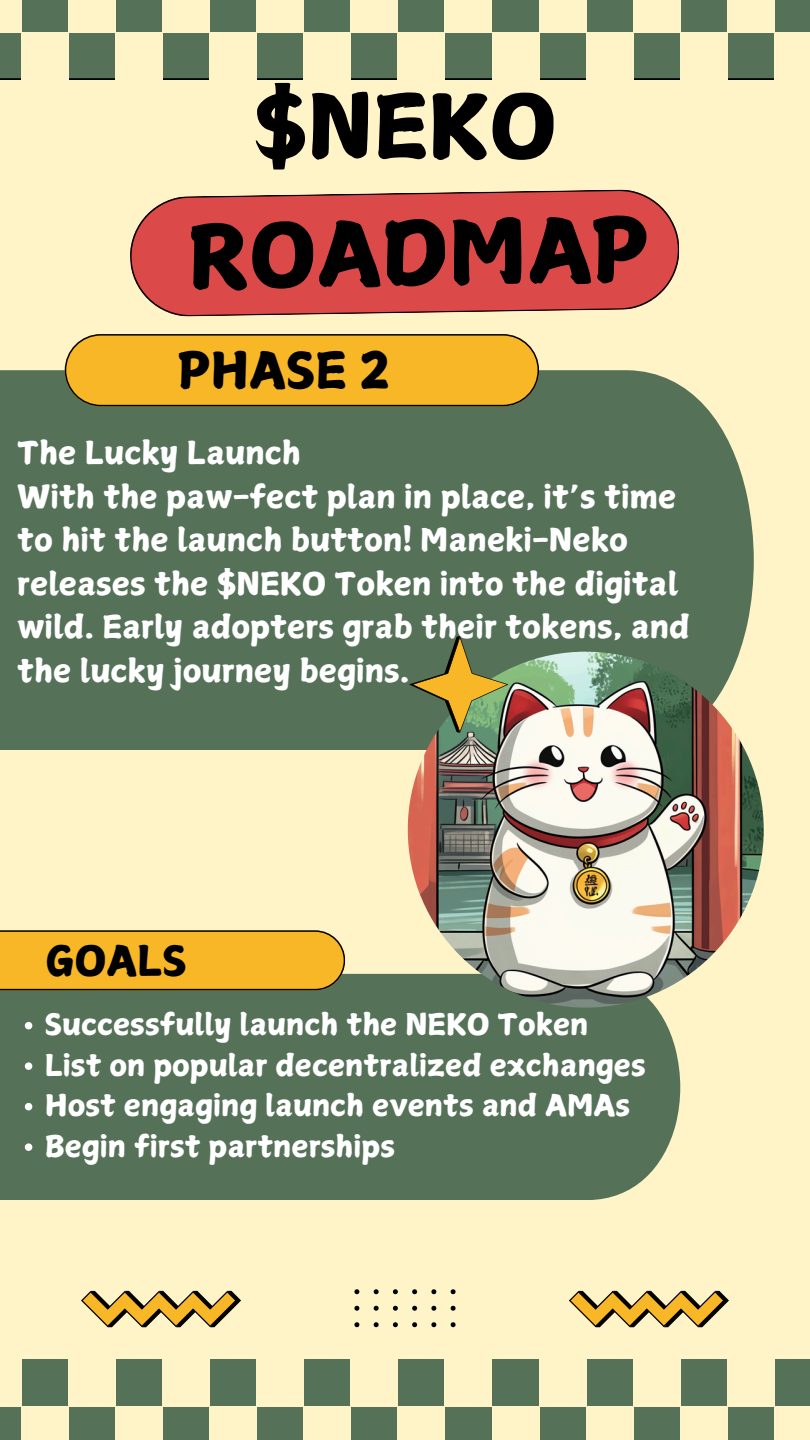
<style>
.page{position:relative;width:810px;height:1440px;background:#fff4c8}
.page>*{position:absolute;margin:0;border:0;box-sizing:border-box;transform-origin:0 0}
.t1{font:86.9px "Canva Surname Fu";color:#000}
.t2{font:49.5px "Canva Surname Fu";color:#000}
.t3{font:41.2px "Canva Surname Fu";color:#000}
.t4{font:31.3px/43.5px "Canva Surname Fu";color:#fff}
.t5{font:29.4px "Canva Surname Fu";color:#fff}
</style>
<div class="page">
<div style="left:0;top:0;width:810px;height:80px;background:#557259"></div>
<div style="left:0;top:1359px;width:810px;height:81px;background:#557259"></div>
<div style="left:163px;top:1359px;width:47px;height:47px;background:#fff4c8"></div>
<div style="left:0;top:1359px;width:21px;height:47px;background:#fff4c8"></div>
<div style="left:115px;top:1406px;width:48px;height:34px;background:#fff4c8"></div>
<div style="left:210px;top:1406px;width:47px;height:34px;background:#fff4c8"></div>
<div style="left:68px;top:1359px;width:47px;height:47px;background:#fff4c8"></div>
<div style="left:21px;top:1406px;width:47px;height:34px;background:#fff4c8"></div>
<div style="left:163px;top:0;width:47px;height:33px;background:#fff4c8"></div>
<div style="left:0;top:0;width:21px;height:33px;background:#fff4c8"></div>
<div style="left:115px;top:33px;width:48px;height:47px;background:#fff4c8"></div>
<div style="left:210px;top:33px;width:47px;height:47px;background:#fff4c8"></div>
<div style="left:68px;top:0;width:47px;height:33px;background:#fff4c8"></div>
<div style="left:21px;top:33px;width:47px;height:47px;background:#fff4c8"></div>
<div style="left:445px;top:1359px;width:47px;height:47px;background:#fff4c8"></div>
<div style="left:257px;top:1359px;width:47px;height:47px;background:#fff4c8"></div>
<div style="left:398px;top:1406px;width:47px;height:34px;background:#fff4c8"></div>
<div style="left:492px;top:1406px;width:47px;height:34px;background:#fff4c8"></div>
<div style="left:351px;top:1359px;width:47px;height:47px;background:#fff4c8"></div>
<div style="left:304px;top:1406px;width:47px;height:34px;background:#fff4c8"></div>
<div style="left:445px;top:0;width:47px;height:33px;background:#fff4c8"></div>
<div style="left:257px;top:0;width:47px;height:33px;background:#fff4c8"></div>
<div style="left:398px;top:33px;width:47px;height:47px;background:#fff4c8"></div>
<div style="left:492px;top:33px;width:47px;height:47px;background:#fff4c8"></div>
<div style="left:351px;top:0;width:47px;height:33px;background:#fff4c8"></div>
<div style="left:304px;top:33px;width:47px;height:47px;background:#fff4c8"></div>
<div style="left:727px;top:1359px;width:47px;height:47px;background:#fff4c8"></div>
<div style="left:539px;top:1359px;width:47px;height:47px;background:#fff4c8"></div>
<div style="left:680px;top:1406px;width:47px;height:34px;background:#fff4c8"></div>
<div style="left:774px;top:1406px;width:36px;height:34px;background:#fff4c8"></div>
<div style="left:633px;top:1359px;width:47px;height:47px;background:#fff4c8"></div>
<div style="left:586px;top:1406px;width:47px;height:34px;background:#fff4c8"></div>
<div style="left:727px;top:0;width:47px;height:33px;background:#fff4c8"></div>
<div style="left:539px;top:0;width:47px;height:33px;background:#fff4c8"></div>
<div style="left:680px;top:33px;width:47px;height:47px;background:#fff4c8"></div>
<div style="left:774px;top:33px;width:36px;height:47px;background:#fff4c8"></div>
<div style="left:633px;top:0;width:47px;height:33px;background:#fff4c8"></div>
<div style="left:586px;top:33px;width:47px;height:47px;background:#fff4c8"></div>
<div style="left:0;top:370px;width:754px;height:380px;background:#557259"></div>
<div style="left:0;top:974px;width:680px;height:226px;background:#557259"></div>
<img style="left:408px;top:652px;width:356px;height:356px;border-radius:50%">
<svg style="left:130px;top:189px;width:550px;height:128px;background:#da5a55"></svg>
<svg style="left:65px;top:334px;width:474px;height:72px;background:#ebaf27"></svg>
<svg style="left:25px;top:1022px;width:7px;height:7px"></svg>
<svg style="left:25px;top:1062px;width:7px;height:8px"></svg>
<svg style="left:25px;top:1103px;width:7px;height:7px"></svg>
<svg style="left:25px;top:1143px;width:7px;height:8px"></svg>
<svg style="left:81px;top:1291px;width:160px;height:36px"></svg>
<svg style="left:569px;top:1291px;width:160px;height:36px"></svg>
<svg style="left:354px;top:1289px;width:5px;height:5px"></svg>
<svg style="left:374px;top:1289px;width:5px;height:5px"></svg>
<svg style="left:393px;top:1289px;width:5px;height:5px"></svg>
<svg style="left:412px;top:1289px;width:5px;height:5px"></svg>
<svg style="left:431px;top:1289px;width:5px;height:5px"></svg>
<svg style="left:451px;top:1289px;width:5px;height:5px"></svg>
<svg style="left:354px;top:1306px;width:5px;height:5px"></svg>
<svg style="left:374px;top:1306px;width:5px;height:5px"></svg>
<svg style="left:393px;top:1306px;width:5px;height:5px"></svg>
<svg style="left:412px;top:1306px;width:5px;height:5px"></svg>
<svg style="left:431px;top:1306px;width:5px;height:5px"></svg>
<svg style="left:451px;top:1306px;width:5px;height:5px"></svg>
<svg style="left:354px;top:1322px;width:5px;height:5px"></svg>
<svg style="left:374px;top:1322px;width:5px;height:5px"></svg>
<svg style="left:393px;top:1322px;width:5px;height:5px"></svg>
<svg style="left:412px;top:1322px;width:5px;height:5px"></svg>
<svg style="left:431px;top:1322px;width:5px;height:5px"></svg>
<svg style="left:451px;top:1322px;width:5px;height:5px"></svg>
<svg style="left:409px;top:636px;width:99px;height:97px;background:#7e864d"></svg>
<svg style="left:0;top:930px;width:345px;height:60px;background:#ebae26"></svg>
<p class="t1" style="left:253px;top:83px;width:306px">$NEKO</p>
<p class="t1" style="left:187px;top:213px;width:463px;rotate:-1deg">ROADMAP</p>
<p class="t2" style="left:178px;top:346px;width:213px">PHASE 2</p>
<h1 class="t4" style="left:17px;top:431px;width:285px">The Lucky Launch</h1>
<h1 class="t4" style="left:17px;top:475px;width:674px">With the paw-fect plan in place, it’s time to hit the launch button! Maneki-Neko releases the $NEKO Token into the digital wild. Early adopters grab their tokens, and the lucky journey begins.</h1>
<h3 class="t3" style="left:46px;top:940px;width:143px">GOALS</h3>
<h2 class="t5" style="left:45px;top:1010px;width:545px">Successfully launch the NEKO Token</h2>
<p class="t5" style="left:45px;top:1050px;width:602px">List on popular decentralized exchanges</p>
<p class="t5" style="left:45px;top:1091px;width:587px">Host engaging launch events and AMAs</p>
<p class="t5" style="left:45px;top:1131px;width:352px">Begin first partnerships</p>
</div>
